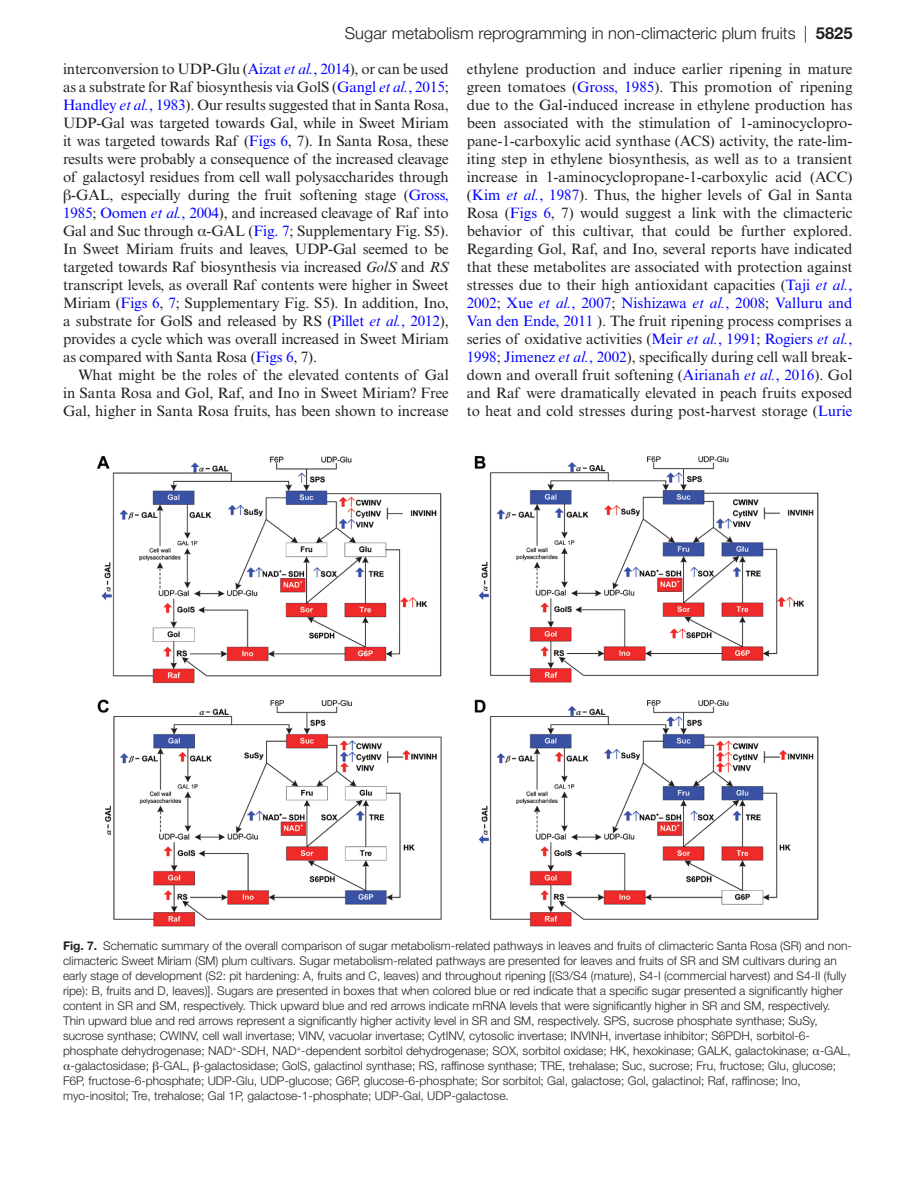
<style>
.page{position:relative;width:919px;height:1187px;background:#fff}
.page>*{position:absolute;margin:0;border:0;box-sizing:border-box;transform-origin:0 0}
.t1{font:300 16.5px "Helvetica Neue LT Std";color:#231f20}
.t2{font:15px/18px "Times New Roman MT Std";color:#231f20;text-align:justify}
.t3{font:300 12px/15px "Helvetica Neue LT Std";color:#231f20}
.s1{font-weight:700}
.s2{color:#00f}
.s3{font-style:italic;color:#00f}
.s4{font-family:"Gandhari Unicode"}
.s5{font-style:italic}
.s6{font-family:"Gandhari Unicode";font-weight:400}
</style>
<div class="page">
<img style="left:97px;top:456px;width:721px;height:470px">
<p class="t1" style="left:345px;top:23px;width:509px">Sugar metabolism reprogramming in non-climacteric plum fruits | <span class="s1">5825</span></p>
<p class="t2" style="left:63px;top:60px;width:387px">interconversion to UDP-Glu (<span class="s2">Aizat</span> <span class="s3">et al.</span><span class="s2">, 2014</span>), or can be used as a substrate for Raf biosynthesis via GolS (<span class="s2">Gangl</span> <span class="s3">et al.</span><span class="s2">, 2015</span>; <span class="s2">Handley</span> <span class="s3">et al.</span><span class="s2">, 1983</span>). Our results suggested that in Santa Rosa, UDP-Gal was targeted towards Gal, while in Sweet Miriam it was targeted towards Raf (<span class="s2">Figs 6</span>, 7). In Santa Rosa, these results were probably a consequence of the increased cleavage of galactosyl residues from cell wall polysaccharides through <span class="s4">β</span>-GAL, especially during the fruit softening stage (<span class="s2">Gross, 1985</span>; <span class="s2">Oomen</span> <span class="s3">et al.</span><span class="s2">, 2004</span>), and increased cleavage of Raf into Gal and Suc through <span class="s4">α</span>-GAL (<span class="s2">Fig. 7</span>; Supplementary Fig. S5).<br>In Sweet Miriam fruits and leaves, UDP-Gal seemed to be targeted towards Raf biosynthesis via increased <span class="s5">GolS</span> and <span class="s5">RS </span>transcript levels, as overall Raf contents were higher in Sweet Miriam (<span class="s2">Figs 6</span>, <span class="s2">7</span>; Supplementary Fig. S5). In addition, Ino, a substrate for GolS and released by RS (<span class="s2">Pillet</span> <span class="s3">et al.</span><span class="s2">, 2012</span>), provides a cycle which was overall increased in Sweet Miriam as compared with Santa Rosa (<span class="s2">Figs 6</span>, 7).</p>
<p class="t2" style="left:63px;top:366px;width:387px;text-indent:15px">What might be the roles of the elevated contents of Gal in Santa Rosa and Gol, Raf, and Ino in Sweet Miriam? Free Gal, higher in Santa Rosa fruits, has been shown to increase</p>
<p class="t2" style="left:466px;top:60px;width:387px">ethylene production and induce earlier ripening in mature green tomatoes (<span class="s2">Gross, 1985</span>). This promotion of ripening due to the Gal-induced increase in ethylene production has been associated with the stimulation of 1-aminocyclopro&shy;pane-1-carboxylic acid synthase (ACS) activity, the rate-lim&shy;iting step in ethylene biosynthesis, as well as to a transient increase in 1-aminocyclopropane-1-carboxylic acid (ACC) (<span class="s2">Kim</span> <span class="s3">et al.</span><span class="s2">, 1987</span>). Thus, the higher levels of Gal in Santa Rosa (<span class="s2">Figs 6</span>, 7) would suggest a link with the climacteric behavior of this cultivar, that could be further explored.<br>Regarding Gol, Raf, and Ino, several reports have indicated that these metabolites are associated with protection against stresses due to their high antioxidant capacities (<span class="s2">Taji</span> <span class="s3">et al.</span><span class="s2">, 2002</span>; <span class="s2">Xue</span> <span class="s3">et al.</span><span class="s2">, 2007</span>; <span class="s2">Nishizawa</span> <span class="s3">et al.</span><span class="s2">, 2008</span>; <span class="s2">Valluru and Van den Ende, 2011</span> ). The fruit ripening process comprises a series of oxidative activities (<span class="s2">Meir</span> <span class="s3">et al.</span><span class="s2">, 1991</span>; <span class="s2">Rogiers</span> <span class="s3">et al.</span><span class="s2">, 1998</span>; <span class="s2">Jimenez</span> <span class="s3">et al.</span><span class="s2">, 2002</span>), specifically during cell wall break&shy;down and overall fruit softening (<span class="s2">Airianah</span> <span class="s3">et al.</span><span class="s2">, 2016</span>). Gol and Raf were dramatically elevated in peach fruits exposed to heat and cold stresses during post-harvest storage (<span class="s2">Lurie</span></p>
<p class="t3" style="left:63px;top:938px;width:790px"><span class="s1">Fig. 7.</span> Schematic summary of the overall comparison of sugar metabolism-related pathways in leaves and fruits of climacteric Santa Rosa (SR) and non&shy;climacteric Sweet Miriam (SM) plum cultivars. Sugar metabolism-related pathways are presented for leaves and fruits of SR and SM cultivars during an early stage of development (S2: pit hardening: A, fruits and C, leaves) and throughout ripening [(S3/S4 (mature), S4-I (commercial harvest) and S4-II (fully ripe): B, fruits and D, leaves)]. Sugars are presented in boxes that when colored blue or red indicate that a specific sugar presented a significantly higher content in SR and SM, respectively. Thick upward blue and red arrows indicate mRNA levels that were significantly higher in SR and SM, respectively.<br>Thin upward blue and red arrows represent a significantly higher activity level in SR and SM, respectively. SPS, sucrose phosphate synthase; SuSy, sucrose synthase; CWINV, cell wall invertase; VINV, vacuolar invertase; CytINV, cytosolic invertase; INVINH, invertase inhibitor; S6PDH, sorbitol-6- phosphate dehydrogenase; NAD<sup>+</sup>-SDH, NAD<sup>+</sup>-dependent sorbitol dehydrogenase; SOX, sorbitol oxidase; HK, hexokinase; GALK, galactokinase; <span class="s6">α</span><span class="s5">-</span>GAL, <span class="s6">α</span>-galactosidase; <span class="s6">β</span>-GAL, <span class="s6">β</span>-galactosidase; GolS, galactinol synthase; RS, raffinose synthase; TRE, trehalase; Suc, sucrose; Fru, fructose; Glu, glucose; F6P, fructose-6-phosphate; UDP-Glu, UDP-glucose; G6P, glucose-6-phosphate; Sor sorbitol; Gal, galactose; Gol, galactinol; Raf, raffinose; Ino, myo-inositol; Tre, trehalose; Gal 1P, galactose-1-phosphate; UDP-Gal, UDP-galactose.</p>
</div>
